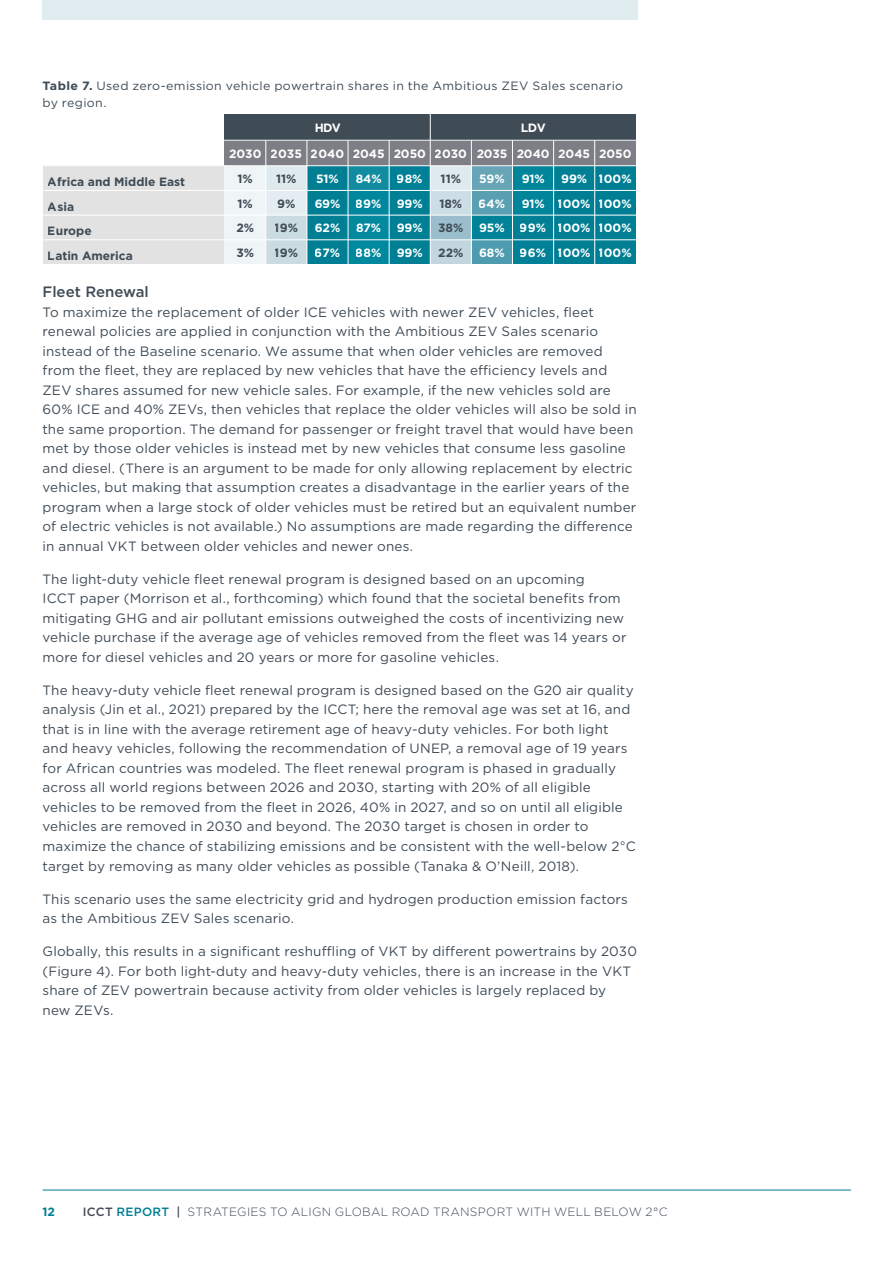
<style>
.page{position:relative;width:893px;height:1263px;background:#fff}
.page>*{position:absolute;margin:0;border:0;box-sizing:border-box;transform-origin:0 0}
.t1{font:500 15px "Gotham";color:#3f4b55}
.Body_Copy{font:13.5px/19.5px "Gotham";letter-spacing:.01em;color:#3f4b55}
.t2{font:700 12px "Gotham";color:#fff}
.Table_Title{font:12px/16.5px "Gotham";letter-spacing:.025em;color:#3f4b55}
.t3{font:700 12px/24.8px "Gotham";color:#3f4b55}
.t4{font:300 12px "Gotham";letter-spacing:.02em;color:#3f4b55}
.t5{font:700 12px "Gotham";color:#007e94}
.s1{font-weight:700}
.s2{font-weight:500}
.s3{font-weight:500;color:#007e94}
</style>
<div class="page">
<hr style="left:43px;top:1190px;width:808px;height:1px;background:#007e94">
<div style="left:43px;top:0;width:595px;height:20px;background:#e1ecf0"></div>
<div style="left:225px;top:140px;width:411px;height:25px;background:#7d7e86"></div>
<div style="left:225px;top:114px;width:411px;height:26px;background:#3f4b55"></div>
<div style="left:43px;top:166px;width:181px;height:98px;background:#e2e2e3"></div>
<div style="left:389px;top:166px;width:41px;height:24px;background:#008096"></div>
<div style="left:348px;top:166px;width:41px;height:24px;background:#118ba0"></div>
<div style="left:307px;top:166px;width:41px;height:24px;background:#007e94"></div>
<div style="left:266px;top:166px;width:41px;height:24px;background:#dfeaee"></div>
<div style="left:225px;top:166px;width:41px;height:24px;background:#eff5f6"></div>
<div style="left:595px;top:166px;width:41px;height:24px;background:#007e94"></div>
<div style="left:554px;top:166px;width:41px;height:24px;background:#007f95"></div>
<div style="left:512px;top:166px;width:42px;height:24px;background:#00859a"></div>
<div style="left:471px;top:166px;width:41px;height:24px;background:#66a4b6"></div>
<div style="left:430px;top:166px;width:41px;height:24px;background:#dfeaee"></div>
<div style="left:389px;top:190px;width:41px;height:25px;background:#007f95"></div>
<div style="left:348px;top:190px;width:41px;height:25px;background:#00879d"></div>
<div style="left:307px;top:190px;width:41px;height:25px;background:#007e94"></div>
<div style="left:266px;top:190px;width:41px;height:25px;background:#e4edf1"></div>
<div style="left:225px;top:190px;width:41px;height:25px;background:#eff5f6"></div>
<div style="left:595px;top:190px;width:41px;height:25px;background:#007e94"></div>
<div style="left:554px;top:190px;width:41px;height:25px;background:#007e94"></div>
<div style="left:512px;top:190px;width:42px;height:25px;background:#00859a"></div>
<div style="left:471px;top:190px;width:41px;height:25px;background:#5a9fb2"></div>
<div style="left:430px;top:190px;width:41px;height:25px;background:#ccdde5"></div>
<div style="left:389px;top:215px;width:41px;height:25px;background:#007f95"></div>
<div style="left:348px;top:215px;width:41px;height:25px;background:#03899e"></div>
<div style="left:307px;top:215px;width:41px;height:25px;background:#007e94"></div>
<div style="left:266px;top:215px;width:41px;height:25px;background:#cadbe2"></div>
<div style="left:225px;top:215px;width:41px;height:25px;background:#eff5f6"></div>
<div style="left:595px;top:215px;width:41px;height:25px;background:#007e94"></div>
<div style="left:554px;top:215px;width:41px;height:25px;background:#007e94"></div>
<div style="left:512px;top:215px;width:42px;height:25px;background:#007f95"></div>
<div style="left:471px;top:215px;width:41px;height:25px;background:#008298"></div>
<div style="left:430px;top:215px;width:41px;height:25px;background:#9abecb"></div>
<div style="left:389px;top:240px;width:41px;height:24px;background:#007f95"></div>
<div style="left:348px;top:240px;width:41px;height:24px;background:#00889e"></div>
<div style="left:307px;top:240px;width:41px;height:24px;background:#007e94"></div>
<div style="left:266px;top:240px;width:41px;height:24px;background:#cadbe2"></div>
<div style="left:225px;top:240px;width:41px;height:24px;background:#eff5f6"></div>
<div style="left:595px;top:240px;width:41px;height:24px;background:#007e94"></div>
<div style="left:554px;top:240px;width:41px;height:24px;background:#007e94"></div>
<div style="left:512px;top:240px;width:42px;height:24px;background:#008197"></div>
<div style="left:471px;top:240px;width:41px;height:24px;background:#4c9baf"></div>
<div style="left:430px;top:240px;width:41px;height:24px;background:#c2d6de"></div>
<hr style="left:265px;top:140px;width:1px;height:125px;background:#fff">
<hr style="left:307px;top:140px;width:1px;height:125px;background:#fff">
<hr style="left:348px;top:140px;width:1px;height:125px;background:#fff">
<hr style="left:389px;top:140px;width:1px;height:125px;background:#fff">
<hr style="left:430px;top:114px;width:1px;height:151px;background:#fff">
<hr style="left:471px;top:140px;width:1px;height:125px;background:#fff">
<hr style="left:512px;top:140px;width:1px;height:125px;background:#fff">
<hr style="left:553px;top:140px;width:1px;height:125px;background:#fff">
<hr style="left:594px;top:140px;width:1px;height:125px;background:#fff">
<hr style="left:44px;top:140px;width:593px;height:1px;background:#fff">
<hr style="left:44px;top:190px;width:593px;height:1px;background:#fff">
<hr style="left:44px;top:215px;width:593px;height:1px;background:#fff">
<hr style="left:44px;top:239px;width:593px;height:1px;background:#fff">
<p class="Table_Title" style="left:43px;top:78px;width:582px"><span class="s1">Table 7.</span> Used zero-emission vehicle powertrain shares in the Ambitious ZEV Sales scenario by region.</p>
<p class="t2" style="left:314px;top:120px;width:28px">HDV</p>
<p class="t2" style="left:520px;top:120px;width:27px">LDV</p>
<p class="t2" style="left:229px;top:146px;width:404px">2030 2035 2040 2045 2050 2030 2035 2040 2045 2050</p>
<p class="t3" style="left:48px;top:169px;width:139px">Africa and Middle East<br>Asia<br>Europe<br>Latin America</p>
<p class="t3" style="left:238px;top:166px;width:17px">1%</p>
<p class="t3" style="left:276px;top:166px;width:22px">11%</p>
<p class="t2" style="left:316px;top:171px;width:24px">51%</p>
<p class="t2" style="left:356px;top:171px;width:28px">84%</p>
<p class="t2" style="left:397px;top:171px;width:27px">98%</p>
<p class="t3" style="left:441px;top:166px;width:22px">11%</p>
<p class="t2" style="left:479px;top:171px;width:27px">59%</p>
<p class="t2" style="left:521px;top:171px;width:25px">91%</p>
<p class="t2" style="left:561px;top:171px;width:72px">99% 100%</p>
<p class="t3" style="left:238px;top:191px;width:17px">1%</p>
<p class="t3" style="left:277px;top:191px;width:20px">9%</p>
<p class="t2" style="left:314px;top:196px;width:28px">69%</p>
<p class="t2" style="left:356px;top:196px;width:27px">89%</p>
<p class="t2" style="left:397px;top:196px;width:28px">99%</p>
<p class="t3" style="left:439px;top:191px;width:24px">18%</p>
<p class="t2" style="left:479px;top:196px;width:28px">64%</p>
<p class="t2" style="left:521px;top:196px;width:112px">91% 100% 100%</p>
<p class="t3" style="left:236px;top:216px;width:19px">2%</p>
<p class="t3" style="left:275px;top:216px;width:25px">19%</p>
<p class="t2" style="left:315px;top:220px;width:27px">62%</p>
<p class="t2" style="left:356px;top:220px;width:27px">87%</p>
<p class="t2" style="left:397px;top:220px;width:28px">99%</p>
<p class="t3" style="left:438px;top:216px;width:27px">38%</p>
<p class="t2" style="left:479px;top:220px;width:27px">95%</p>
<p class="t2" style="left:520px;top:220px;width:113px">99% 100% 100%</p>
<p class="t3" style="left:236px;top:240px;width:19px">3%</p>
<p class="t3" style="left:275px;top:240px;width:25px">19%</p>
<p class="t2" style="left:315px;top:245px;width:27px">67%</p>
<p class="t2" style="left:356px;top:245px;width:27px">88%</p>
<p class="t2" style="left:397px;top:245px;width:28px">99%</p>
<p class="t3" style="left:438px;top:240px;width:27px">22%</p>
<p class="t2" style="left:479px;top:245px;width:27px">68%</p>
<p class="t2" style="left:520px;top:245px;width:113px">96% 100% 100%</p>
<h3 class="t1" style="left:43px;top:282px;width:108px">Fleet Renewal</h3>
<p class="Body_Copy" style="left:43px;top:302px;width:596px">To maximize the replacement of older ICE vehicles with newer ZEV vehicles, fleet renewal policies are applied in conjunction with the Ambitious ZEV Sales scenario instead of the Baseline scenario. We assume that when older vehicles are removed from the fleet, they are replaced by new vehicles that have the efficiency levels and ZEV shares assumed for new vehicle sales. For example, if the new vehicles sold are 60% ICE and 40% ZEVs, then vehicles that replace the older vehicles will also be sold in the same proportion. The demand for passenger or freight travel that would have been met by those older vehicles is instead met by new vehicles that consume less gasoline and diesel. (There is an argument to be made for only allowing replacement by electric vehicles, but making that assumption creates a disadvantage in the earlier years of the program when a large stock of older vehicles must be retired but an equivalent number of electric vehicles is not available.) No assumptions are made regarding the difference in annual VKT between older vehicles and newer ones.</p>
<p class="Body_Copy" style="left:43px;top:569px;width:586px">The light-duty vehicle fleet renewal program is designed based on an upcoming<br>ICCT paper (Morrison et al., forthcoming) which found that the societal benefits from mitigating GHG and air pollutant emissions outweighed the costs of incentivizing new vehicle purchase if the average age of vehicles removed from the fleet was 14 years or more for diesel vehicles and 20 years or more for gasoline vehicles.</p>
<p class="Body_Copy" style="left:43px;top:680px;width:595px">The heavy-duty vehicle fleet renewal program is designed based on the G20 air quality analysis (Jin et al., 2021) prepared by the ICCT; here the removal age was set at 16, and that is in line with the average retirement age of heavy-duty vehicles. For both light and heavy vehicles, following the recommendation of UNEP, a removal age of 19 years for African countries was modeled. The fleet renewal program is phased in gradually across all world regions between 2026 and 2030, starting with 20% of all eligible vehicles to be removed from the fleet in 2026, 40% in 2027, and so on until all eligible vehicles are removed in 2030 and beyond. The 2030 target is chosen in order to maximize the chance of stabilizing emissions and be consistent with the well-below 2 C target by removing as many older vehicles as possible (Tanaka &amp; O’Neill, 2018).</p>
<p class="Body_Copy" style="left:43px;top:889px;width:587px">This scenario uses the same electricity grid and hydrogen production emission factors as the Ambitious ZEV Sales scenario.</p>
<p class="Body_Copy" style="left:43px;top:941px;width:596px">Globally, this results in a significant reshuffling of VKT by different powertrains by 2030 (Figure 4). For both light-duty and heavy-duty vehicles, there is an increase in the VKT share of ZEV powertrain because activity from older vehicles is largely replaced by new ZEVs.</p>
<p class="t5" style="left:43px;top:1203px;width:14px">12</p>
<p class="t4" style="left:83px;top:1204px;width:586px"><span class="s2">ICCT</span> <span class="s3">REPORT</span> <span class="s2">|</span> STRATEGIES TO ALIGN GLOBAL ROAD TRANSPORT WITH WELL BELOW 2°C</p>
</div>
